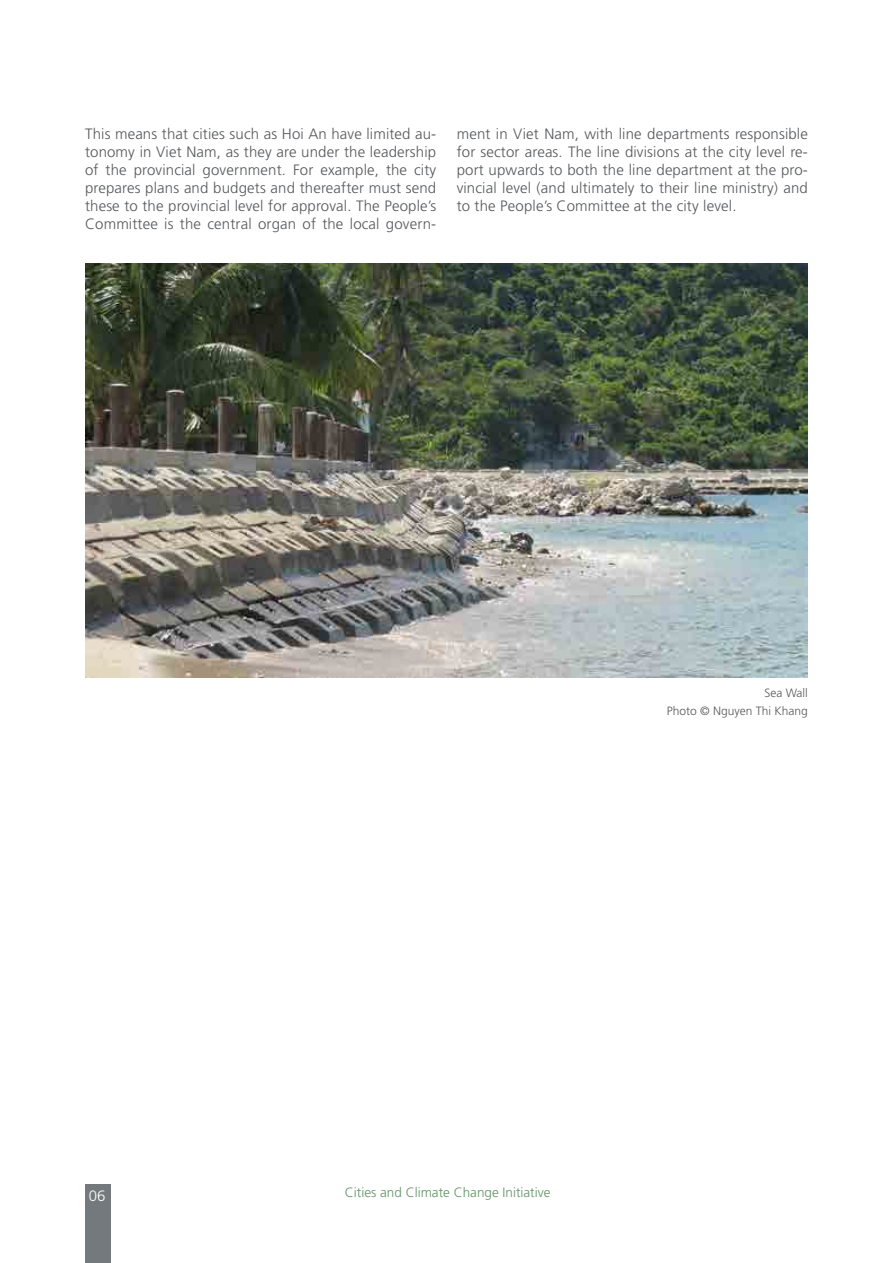
<style>
.page{position:relative;width:893px;height:1263px;background:#fff}
.page>*{position:absolute;margin:0;border:0;box-sizing:border-box;transform-origin:0 0}
.t1{font:300 15px/18px "Frutiger LT Std";letter-spacing:.01em;color:#55585b;text-align:justify}
.t2{font:300 15px "Frutiger LT Std";color:#fff}
.t3{font:300 13.5px "Frutiger LT Std";color:#619365}
.t4{font:300 12px/18px "Frutiger LT Std";color:#58595b;text-align:right}
</style>
<div class="page">
<div style="left:85px;top:1184px;width:26px;height:79px;background:#73797c"></div>
<img style="left:85px;top:264px;width:723px;height:414px">
<p class="t1" style="left:85px;top:125px;width:353px">This means that cities such as Hoi An have limited au&shy;tonomy in Viet Nam, as they are under the leadership of the provincial government. For example, the city prepares plans and budgets and thereafter must send these to the provincial level for approval. The People’s Committee is the central organ of the local govern-</p>
<p class="t1" style="left:457px;top:125px;width:353px">ment in Viet Nam, with line departments responsible for sector areas. The line divisions at the city level re&shy;port upwards to both the line department at the pro&shy;vincial level (and ultimately to their line ministry) and to the People’s Committee at the city level.</p>
<p class="t4" style="left:667px;top:684px;width:142px">Sea Wall<br>Photo © Nguyen Thi Khang</p>
<p class="t2" style="left:89px;top:1187px;width:18px">06</p>
<p class="t3" style="left:345px;top:1185px;width:207px">Cities and Climate Change Initiative</p>
</div>
